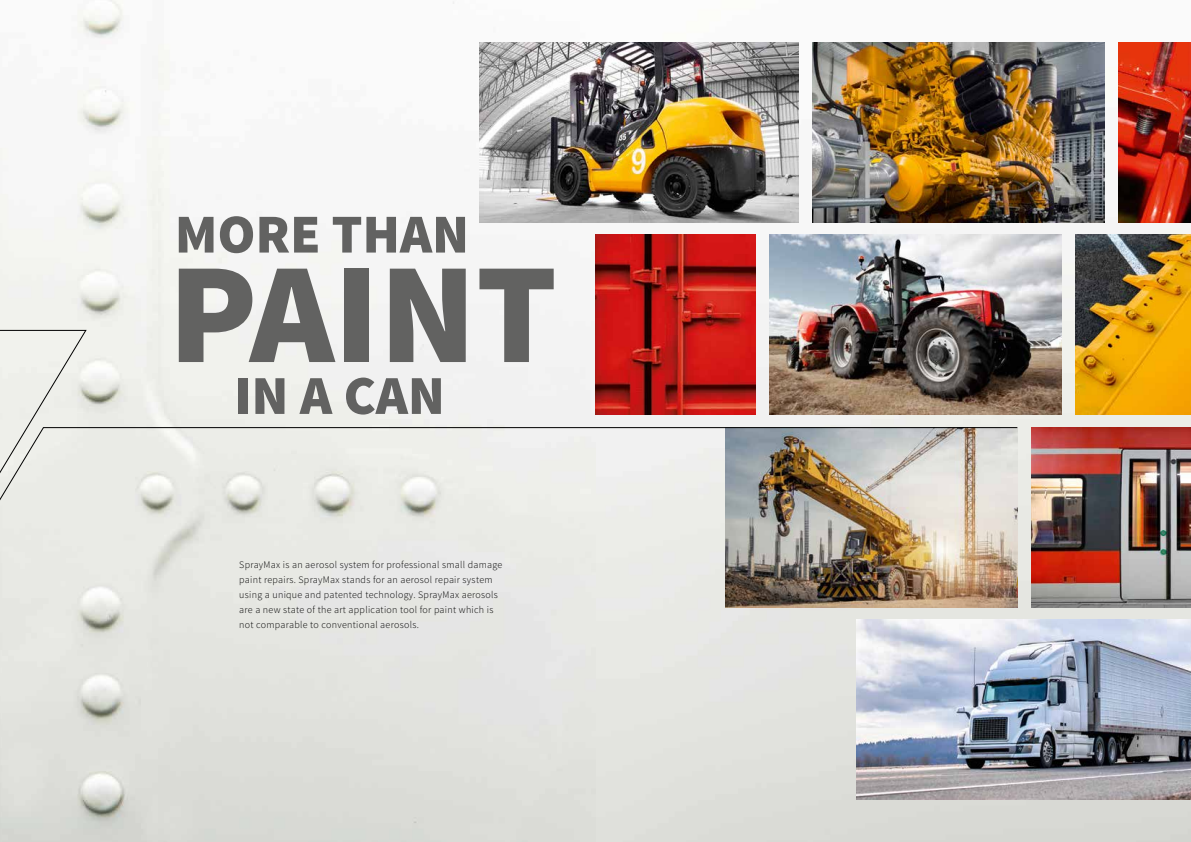
<style>
.page{position:relative;width:1191px;height:842px;background:#fff}
.page>*{position:absolute;margin:0;border:0;box-sizing:border-box;transform-origin:0 0}
.t1{font:900 143.7px "Source Sans Pro";color:#626261}
.t2{font:900 54.9px "Source Sans Pro";color:#626261}
.t3{font:300 10px/15px "Source Sans Pro";letter-spacing:.03em;color:#000}
</style>
<div class="page">
<img style="left:0;top:0;width:1191px;height:842px">
<img style="left:1017px;top:620px;width:174px;height:179px">
<img style="left:769px;top:235px;width:292px;height:180px">
<img style="left:595px;top:235px;width:160px;height:180px">
<img style="left:1075px;top:235px;width:116px;height:180px">
<img style="left:480px;top:43px;width:318px;height:179px">
<img style="left:812px;top:43px;width:292px;height:179px">
<img style="left:1119px;top:43px;width:72px;height:179px">
<img style="left:1031px;top:427px;width:160px;height:180px">
<svg style="left:0;top:427px;width:1017px;height:415px"></svg>
<svg style="left:0;top:330px;width:87px;height:461px"></svg>
<h2 class="t2" style="left:175px;top:199px;width:296px">MORE THAN</h2>
<h1 class="t1" style="left:168px;top:221px;width:390px">PAINT</h1>
<h2 class="t2" style="left:234px;top:360px;width:212px">IN A CAN</h2>
<p class="t3" style="left:239px;top:557px;width:265px">SprayMax is an aerosol system for professional small damage paint repairs. SprayMax stands for an aerosol repair system using a unique and patented technology. SprayMax aerosols are a new state of the art application tool for paint which is not comparable to conventional aerosols.</p>
</div>
